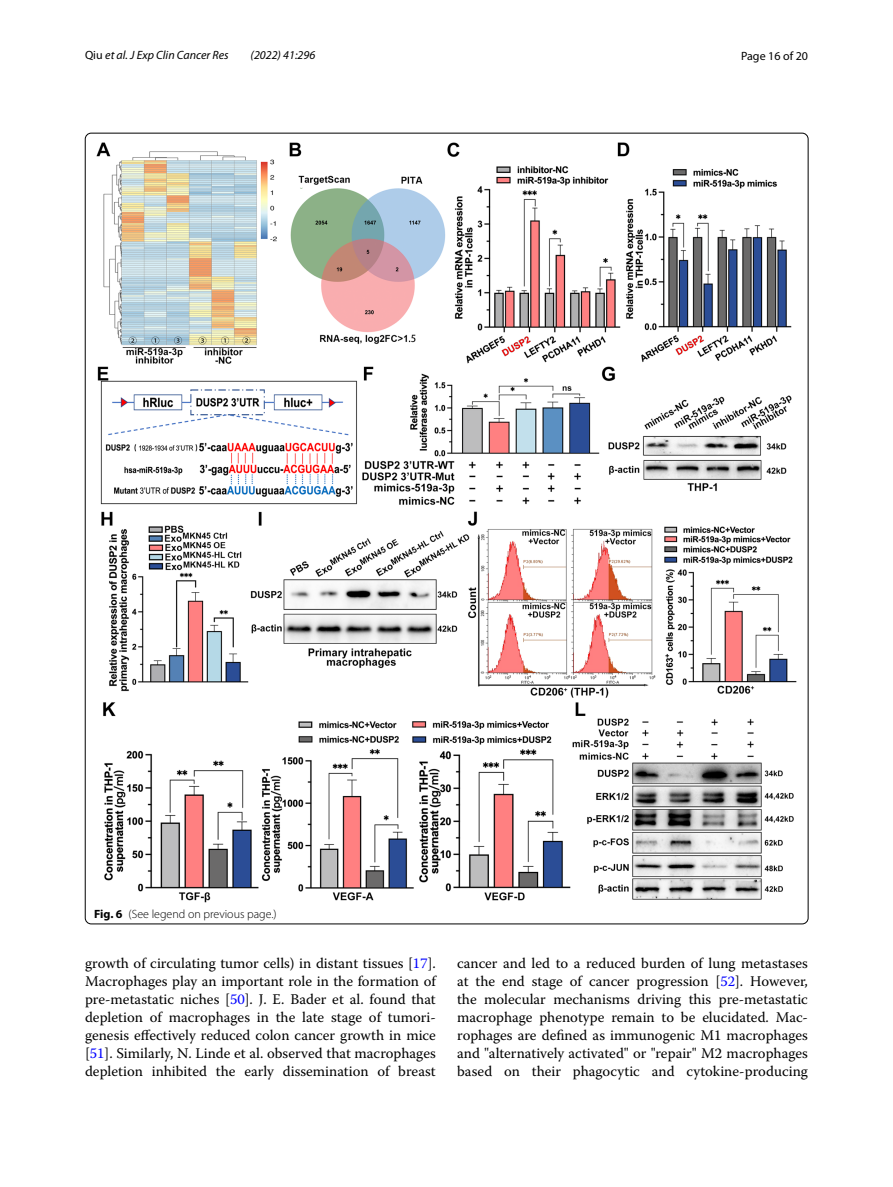
<style>
.page{position:relative;width:893px;height:1187px;background:#fff}
.page>*{position:absolute;margin:0;border:0;box-sizing:border-box;transform-origin:0 0}
.t1{font:14.7px/18px "Warnock Pro";color:#000;text-align:justify}
.t2{font:italic 12px "Myriad Pro";color:#000}
.t3{font:300 12px "Myriad Pro";color:#000}
.t4{font:12px "Myriad Pro";color:#000}
.s1{font-style:normal}
.s2{font-weight:700}
.s3{color:#00f}
</style>
<div class="page">
<img style="left:96px;top:142px;width:701px;height:760px">
<p class="t2" style="left:85px;top:48px;width:145px"><span class="s1">Qiu</span> et al. J Exp Clin Cancer Res</p>
<p class="t2" style="left:251px;top:48px;width:66px">(2022) 41:296</p>
<p class="t4" style="left:741px;top:48px;width:68px">Page 16 of 20</p>
<p class="t3" style="left:94px;top:907px;width:184px"><span class="s2">Fig. 6</span> (See legend on previous page.)</p>
<p class="t1" style="left:85px;top:954px;width:352px">growth of circulating tumor cells) in distant tissues [<span class="s3">17</span>].<br>Macrophages play an important role in the formation of pre-metastatic niches [<span class="s3">50</span>]. J. E. Bader et al. found that depletion of macrophages in the late stage of tumori&shy;genesis effectively reduced colon cancer growth in mice [<span class="s3">51</span>]. Similarly, N. Linde et al. observed that macrophages depletion inhibited the early dissemination of breast</p>
<p class="t1" style="left:457px;top:954px;width:352px">cancer and led to a reduced burden of lung metastases at the end stage of cancer progression [<span class="s3">52</span>]. However, the molecular mechanisms driving this pre-metastatic macrophage phenotype remain to be elucidated. Mac&shy;rophages are defined as immunogenic M1 macrophages and "alternatively activated" or "repair" M2 macrophages based on their phagocytic and cytokine-producing</p>
</div>
